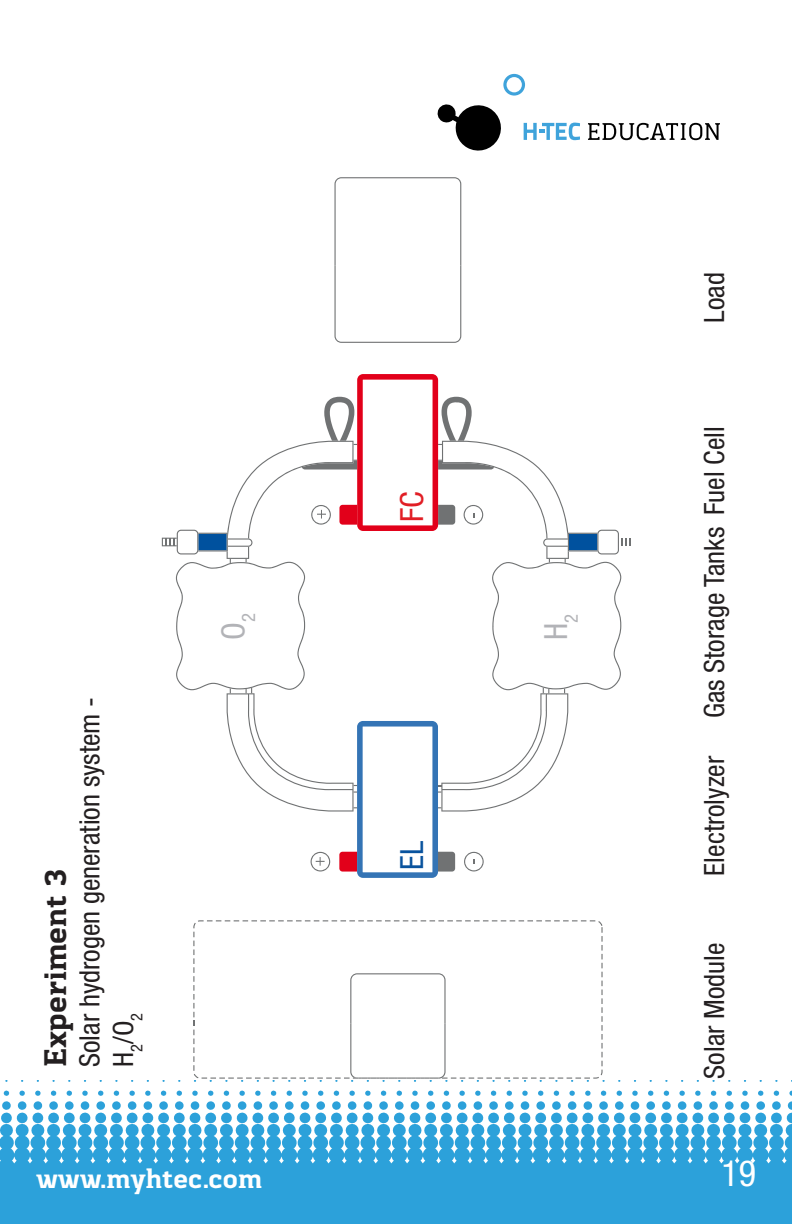
<style>
.page{position:relative;width:792px;height:1224px;background:#fff}
.page>*{position:absolute;margin:0;border:0;box-sizing:border-box;transform-origin:0 0}
.t1{font:condensed 36px "Helvetica Neue";color:#fff}
.t2{font:700 32px "Kondolar";color:#231f20}
.t3{font:condensed 32px "Helvetica Neue";color:#b2b3b7}
.t4{font:condensed 32px "Helvetica Neue";color:#09539e}
.t5{font:condensed 32px "Helvetica Neue";color:#e11e25}
.t6{font:condensed 28px "Helvetica Neue";color:#231f20}
.t7{font:700 28px "Kondolar";color:#fff}
</style>
<div class="page">
<div style="left:0;top:1165px;width:792px;height:59px;background:#2ca1da"></div>
<svg style="left:0;top:1091px;width:792px;height:74px"></svg>
<svg style="left:437px;top:104px;width:64px;height:47px"></svg>
<svg style="left:588px;top:123px;width:132px;height:17px"></svg>
<svg style="left:503px;top:74px;width:22px;height:22px"></svg>
<svg style="left:524px;top:123px;width:56px;height:17px"></svg>
<svg style="left:335px;top:177px;width:126px;height:166px"></svg>
<svg style="left:5px;top:1022px;width:787px;height:60px"></svg>
<svg style="left:193px;top:920px;width:410px;height:102px"></svg>
<svg style="left:162px;top:374px;width:468px;height:504px"></svg>
<p class="t6" style="left:74px;top:1067px;width:372px;rotate:-90deg">Solar hydrogen generation system -</p>
<p class="t2" style="left:34px;top:1067px;width:200px;rotate:-90deg">Experiment 3</p>
<p class="t6" style="left:107px;top:1067px;width:56px;rotate:-90deg">H<sub>2</sub>/O<sub>2</sub></p>
<p class="t5" style="left:393px;top:522px;width:32px;rotate:-90deg">FC</p>
<p class="t3" style="left:215px;top:640px;width:28px;rotate:-90deg">O<sub>2</sub></p>
<p class="t3" style="left:537px;top:640px;width:28px;rotate:-90deg">H<sub>2</sub></p>
<p class="t4" style="left:393px;top:870px;width:31px;rotate:-90deg">EL</p>
<p class="t6" style="left:698px;top:323px;width:52px;rotate:-90deg">Load</p>
<p class="t6" style="left:698px;top:718px;width:293px;rotate:-90deg">Gas Storage Tanks Fuel Cell</p>
<p class="t6" style="left:698px;top:876px;width:121px;rotate:-90deg">Electrolyzer</p>
<p class="t6" style="left:698px;top:1079px;width:137px;rotate:-90deg">Solar Module</p>
<p class="t7" style="left:36px;top:1161px;width:227px">www.myhtec.com</p>
<p class="t1" style="left:721px;top:1152px;width:36px">19</p>
</div>
